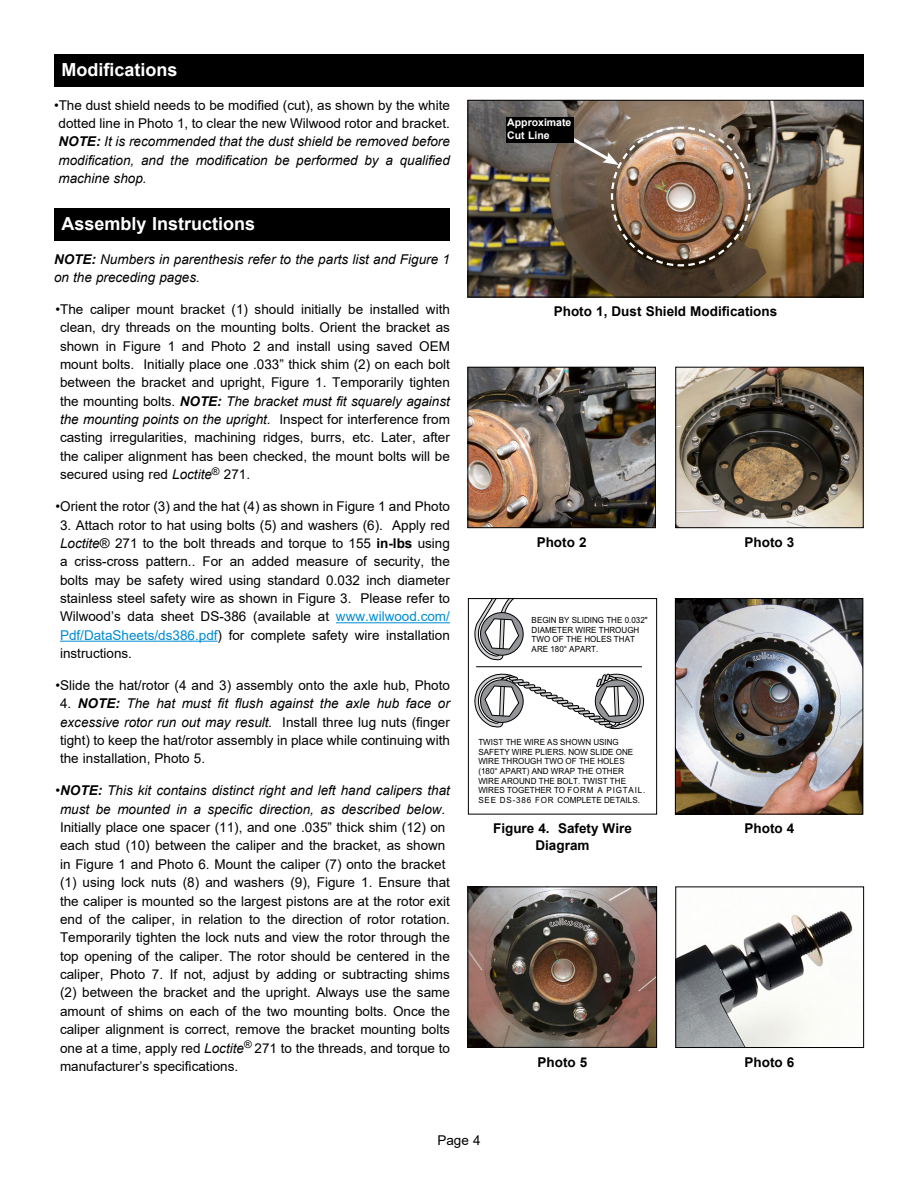
<style>
.page{position:relative;width:918px;height:1188px;background:#fff}
.page>*{position:absolute;margin:0;border:0;box-sizing:border-box;transform-origin:0 0}
.t1{font:700 18px "Arial";color:#fff}
.t2{font:13.5px/18.3px "Arial";color:#000;text-align:justify}
.t3{font:italic 13.5px/18.3px "Arial";color:#000}
.t4{font:700 13.5px/16.2px "Arial";color:#000;text-align:center}
.t5{font:700 10.5px/12.6px "Arial";color:#fff}
.t6{font:8.55px/9.8px "Arial";color:#000;scale:.95 1}
.s1{font-style:normal}
.s2{font-weight:700}
.s3{font-weight:700;font-style:italic}
.s4{font-style:italic}
.s5{color:#008cd1}
</style>
<div class="page">
<hr style="left:336px;top:622px;width:114px;height:1px;background:#008cd1">
<hr style="left:60px;top:641px;width:158px;height:1px;background:#008cd1">
<div style="left:54px;top:54px;width:810px;height:32px;background:#000"></div>
<div style="left:54px;top:208px;width:396px;height:32px;background:#000"></div>
<img style="left:470px;top:369px;width:184px;height:157px">
<div style="left:468px;top:367px;width:188px;height:161px;border:1px solid #000"></div>
<img style="left:470px;top:888px;width:185px;height:158px">
<div style="left:468px;top:886px;width:189px;height:162px;border:1px solid #000"></div>
<img style="left:677px;top:600px;width:184px;height:212px">
<div style="left:675px;top:598px;width:188px;height:216px;border:1px solid #000"></div>
<img style="left:677px;top:369px;width:185px;height:157px">
<div style="left:675px;top:367px;width:189px;height:161px;border:1px solid #000"></div>
<img style="left:470px;top:102px;width:392px;height:193px">
<div style="left:468px;top:100px;width:396px;height:197px;border:1px solid #000"></div>
<img style="left:567px;top:125px;width:185px;height:143px">
<svg style="left:474px;top:600px;width:171px;height:130px"></svg>
<div style="left:468px;top:598px;width:189px;height:216px;border:1px solid #000"></div>
<div style="left:506px;top:117px;width:67px;height:26px;background:#000"></div>
<img style="left:677px;top:911px;width:176px;height:135px">
<div style="left:675px;top:886px;width:189px;height:162px;border:1px solid #000"></div>
<h1 class="t1" style="left:62px;top:57px;width:118px">Modifications</h1>
<p class="t3" style="left:58px;top:96px;width:393px;text-align:justify;text-indent:-4px"><span class="s1">•The dust shield needs to be modified (cut), as shown by the white dotted line in Photo 1, to clear the new Wilwood rotor and bracket.<br></span><span class="s2">NOTE:</span> It is recommended that the dust shield be removed before modification, and the modification be performed by a qualified machine shop.</p>
<h1 class="t1" style="left:62px;top:211px;width:195px">Assembly Instructions</h1>
<p class="t3" style="left:54px;top:250px;width:397px"><span class="s2">NOTE:</span> Numbers in parenthesis refer to the parts list and Figure 1 on the preceding pages.</p>
<p class="t2" style="left:60px;top:300px;width:391px;text-indent:-4px">•The caliper mount bracket (1) should initially be installed with clean, dry threads on the mounting bolts. Orient the bracket as shown in Figure 1 and Photo 2 and install using saved OEM mount bolts. Initially place one .033” thick shim (2) on each bolt between the bracket and upright, Figure 1. Temporarily tighten the mounting bolts. <span class="s3">NOTE:</span> <span class="s4">The bracket must fit squarely against the mounting points on the upright.</span> Inspect for interference from casting irregularities, machining ridges, burrs, etc. Later, after the caliper alignment has been checked, the mount bolts will be secured using red <span class="s4">Loctite</span><sup>®</sup> 271.</p>
<p class="t2" style="left:56px;top:497px;width:396px">•Orient the rotor (3) and the hat (4) as shown in Figure 1 and Photo</p>
<p class="t2" style="left:60px;top:516px;width:391px">3. Attach rotor to hat using bolts (5) and washers (6). Apply red <span class="s4">Loctite</span>® 271 to the bolt threads and torque to 155 <span class="s2">in-lbs</span> using a criss-cross pattern.. For an added measure of security, the bolts may be safety wired using standard 0.032 inch diameter stainless steel safety wire as shown in Figure 3. Please refer to Wilwood’s data sheet DS-386 (available at <span class="s5">www.wilwood.com/ Pdf/DataSheets/ds386.pdf</span>) for complete safety wire installation instructions.</p>
<p class="t2" style="left:56px;top:676px;width:396px">•Slide the hat/rotor (4 and 3) assembly onto the axle hub, Photo</p>
<p class="t2" style="left:60px;top:694px;width:391px">4. <span class="s3">NOTE:</span> <span class="s4">The hat must fit flush against the axle hub face or excessive rotor run out may result.</span> Install three lug nuts (finger tight) to keep the hat/rotor assembly in place while continuing with the installation, Photo 5.</p>
<p class="t3" style="left:56px;top:782px;width:396px;text-align:center"><span class="s1">•</span><span class="s2">NOTE:</span> This kit contains distinct right and left hand calipers that must be mounted in a specific direction, as described below.</p>
<p class="t2" style="left:60px;top:818px;width:391px;text-align:left">Initially place one spacer (11), and one .035” thick shim (12) on each stud (10) between the caliper and the bracket, as shown in Figure 1 and Photo 6. Mount the caliper (7) onto the bracket (1) using lock nuts (8) and washers (9), Figure 1. Ensure that the caliper is mounted so the largest pistons are at the rotor exit end of the caliper, in relation to the direction of rotor rotation.<br>Temporarily tighten the lock nuts and view the rotor through the top opening of the caliper. The rotor should be centered in the caliper, Photo 7. If not, adjust by adding or subtracting shims (2) between the bracket and the upright. Always use the same amount of shims on each of the two mounting bolts. Once the caliper alignment is correct, remove the bracket mounting bolts one at a time, apply red <span class="s4">Loctite</span><sup>®</sup> 271 to the threads, and torque to manufacturer’s specifications.</p>
<p class="t5" style="left:507px;top:117px;width:66px">Approximate<br>Cut Line</p>
<p class="t4" style="left:554px;top:304px;width:225px">Photo 1, Dust Shield Modifications</p>
<p class="t4" style="left:537px;top:534px;width:51px">Photo 2</p>
<p class="t6" style="left:532px;top:615px;width:124px">BEGIN BY SLIDING THE 0.032"<br>DIAMETER WIRE THROUGH<br>TWO OF THE HOLES THAT<br>ARE 180° APART.</p>
<p class="t6" style="left:478px;top:737px;width:177px">TWIST THE WIRE AS SHOWN USING<br>SAFETY WIRE PLIERS. NOW SLIDE ONE<br>WIRE THROUGH TWO OF THE HOLES (180° APART) AND WRAP THE OTHER<br>WIRE AROUND THE BOLT. TWIST THE<br>WIRES TOGETHER TO FORM A PIGTAIL.<br>SEE DS-386 FOR COMPLETE DETAILS.</p>
<p class="t4" style="left:493px;top:821px;width:140px">Figure 4. Safety Wire<br>Diagram</p>
<p class="t4" style="left:538px;top:1054px;width:51px">Photo 5</p>
<p class="t4" style="left:745px;top:534px;width:51px">Photo 3</p>
<p class="t4" style="left:745px;top:821px;width:51px">Photo 4</p>
<p class="t4" style="left:745px;top:1054px;width:51px">Photo 6</p>
<p class="t2" style="left:437px;top:1131px;width:45px">Page 4</p>
</div>
